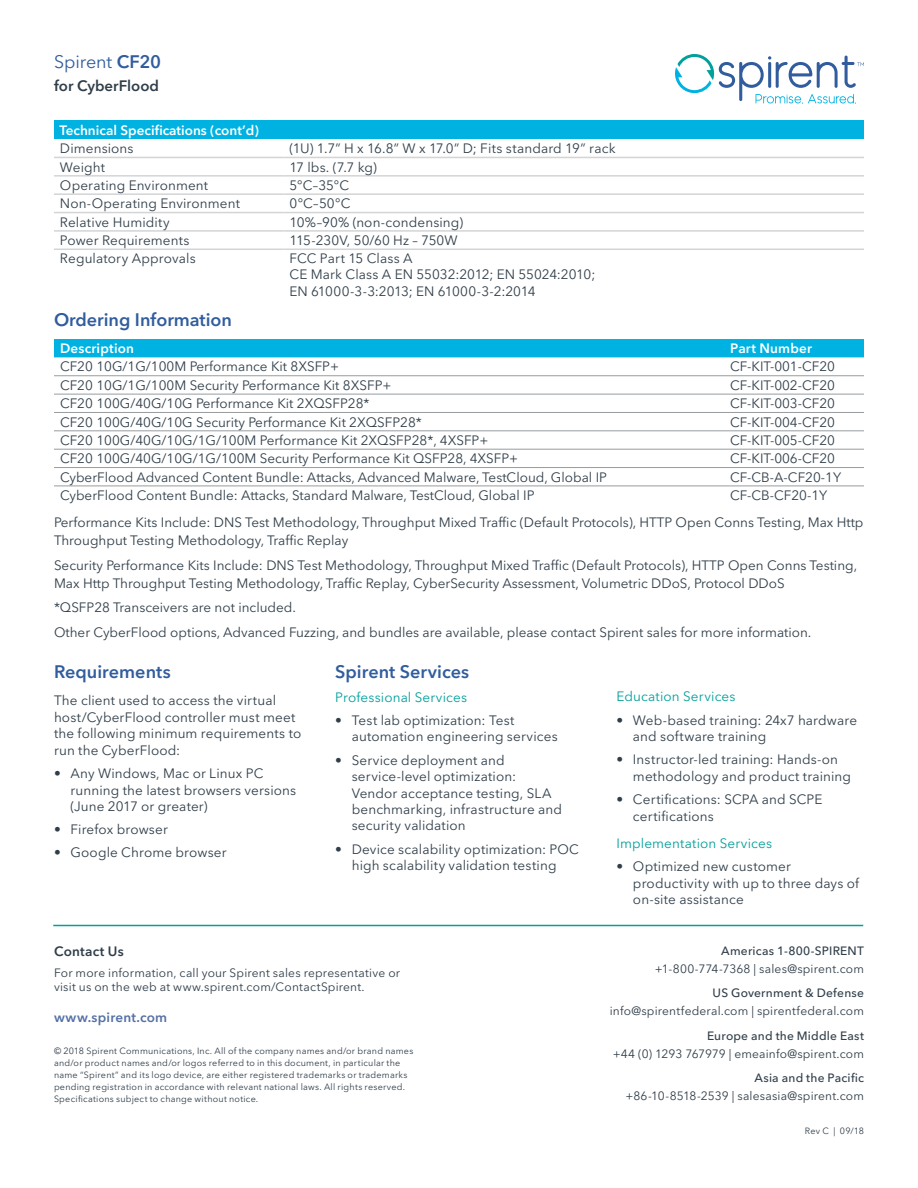
<style>
.page{position:relative;width:918px;height:1188px;background:#fff}
.page>*{position:absolute;margin:0;border:0;box-sizing:border-box;transform-origin:0 0}
.t1{font:600 18px "Avenir Next LT Pro";color:#315d9e}
.t2{font:18px "Avenir Next LT Pro";letter-spacing:-.005em;color:#315d9e}
.t3{font:600 15px "Avenir Next LT Pro";color:#303e49}
.t4{font:13.5px/16.5px "Avenir Next LT Pro";color:#303e49}
.t5{font:13.5px "Avenir Next LT Pro";letter-spacing:.01em;color:#00a09b}
.t6{font:600 13.5px "Avenir Next LT Pro";color:#fff}
.t7{font:600 13.5px "Avenir Next LT Pro";letter-spacing:.015em;color:#5470a6}
.t8{font:600 13.5px "Avenir Next LT Pro";letter-spacing:.015em;color:#303e49}
.t9{font:12px/14.4px "Avenir Next LT Pro";letter-spacing:.015em;color:#303e49}
.t10{font:500 12px "Avenir Next LT Pro";letter-spacing:.015em;color:#303e49}
.t11{font:9px/12px "Avenir Next LT Pro";letter-spacing:.025em;color:#303e49}
.s1{font-weight:600}
</style>
<div class="page">
<svg style="left:675px;top:54px;width:189px;height:50px"></svg>
<hr style="left:53px;top:925px;width:810px;height:1px;background:#00a09b">
<div style="left:54px;top:121px;width:810px;height:18px;background:#00b2e2"></div>
<hr style="left:54px;top:157px;width:230px;height:1px;background:#d2d4d6">
<hr style="left:284px;top:157px;width:580px;height:1px;background:#d2d4d6">
<hr style="left:54px;top:175px;width:230px;height:2px;background:#d2d4d6">
<hr style="left:284px;top:175px;width:580px;height:2px;background:#d2d4d6">
<hr style="left:54px;top:193px;width:230px;height:2px;background:#d2d4d6">
<hr style="left:284px;top:193px;width:580px;height:2px;background:#d2d4d6">
<hr style="left:54px;top:212px;width:230px;height:1px;background:#d2d4d6">
<hr style="left:284px;top:212px;width:580px;height:1px;background:#d2d4d6">
<hr style="left:54px;top:230px;width:230px;height:2px;background:#d2d4d6">
<hr style="left:284px;top:230px;width:580px;height:2px;background:#d2d4d6">
<hr style="left:54px;top:249px;width:230px;height:1px;background:#d2d4d6">
<hr style="left:284px;top:249px;width:580px;height:1px;background:#d2d4d6">
<div style="left:54px;top:339px;width:810px;height:18px;background:#00b2e2"></div>
<hr style="left:54px;top:375px;width:676px;height:1px;background:#989c9f">
<hr style="left:730px;top:375px;width:134px;height:1px;background:#989c9f">
<hr style="left:54px;top:394px;width:676px;height:1px;background:#989c9f">
<hr style="left:730px;top:394px;width:134px;height:1px;background:#989c9f">
<hr style="left:54px;top:412px;width:676px;height:1px;background:#989c9f">
<hr style="left:730px;top:412px;width:134px;height:1px;background:#989c9f">
<hr style="left:54px;top:430px;width:676px;height:1px;background:#989c9f">
<hr style="left:730px;top:430px;width:134px;height:1px;background:#989c9f">
<hr style="left:54px;top:449px;width:676px;height:1px;background:#989c9f">
<hr style="left:730px;top:449px;width:134px;height:1px;background:#989c9f">
<hr style="left:54px;top:467px;width:676px;height:1px;background:#989c9f">
<hr style="left:730px;top:467px;width:134px;height:1px;background:#989c9f">
<hr style="left:54px;top:486px;width:676px;height:1px;background:#989c9f">
<hr style="left:730px;top:486px;width:134px;height:1px;background:#989c9f">
<h1 class="t2" style="left:54px;top:51px;width:109px">Spirent <span class="s1">CF20</span></h1>
<p class="t3" style="left:54px;top:77px;width:107px">for CyberFlood</p>
<p class="t6" style="left:59px;top:122px;width:201px">Technical Specifications (cont’d)</p>
<p class="t4" style="left:60px;top:140px;width:75px">Dimensions</p>
<p class="t4" style="left:289px;top:140px;width:328px">(1U) 1.7” H x 16.8” W x 17.0” D; Fits standard 19” rack</p>
<p class="t4" style="left:60px;top:159px;width:47px">Weight</p>
<p class="t4" style="left:289px;top:159px;width:89px">17 lbs. (7.7 kg)</p>
<p class="t4" style="left:60px;top:177px;width:150px">Operating Environment</p>
<p class="t4" style="left:289px;top:177px;width:61px">5°C–35°C</p>
<p class="t4" style="left:60px;top:196px;width:182px">Non-Operating Environment</p>
<p class="t4" style="left:289px;top:196px;width:62px">0°C–50°C</p>
<p class="t4" style="left:60px;top:214px;width:111px">Relative Humidity</p>
<p class="t4" style="left:289px;top:214px;width:175px">10%–90% (non-condensing)</p>
<p class="t4" style="left:60px;top:232px;width:131px">Power Requirements</p>
<p class="t4" style="left:289px;top:232px;width:170px">115-230V, 50/60 Hz – 750W</p>
<p class="t4" style="left:60px;top:250px;width:137px">Regulatory Approvals</p>
<p class="t4" style="left:289px;top:250px;width:307px">FCC Part 15 Class A<br>CE Mark Class A EN 55032:2012; EN 55024:2010;<br>EN 61000-3-3:2013; EN 61000-3-2:2014</p>
<h1 class="t1" style="left:54px;top:308px;width:180px">Ordering Information</h1>
<p class="t6" style="left:60px;top:340px;width:76px">Description</p>
<p class="t6" style="left:730px;top:340px;width:84px">Part Number</p>
<p class="t4" style="left:60px;top:359px;width:281px">CF20 10G/1G/100M Performance Kit 8XSFP+</p>
<p class="t4" style="left:730px;top:359px;width:107px">CF-KIT-001-CF20</p>
<p class="t4" style="left:60px;top:377px;width:333px">CF20 10G/1G/100M Security Performance Kit 8XSFP+</p>
<p class="t4" style="left:730px;top:377px;width:107px">CF-KIT-002-CF20</p>
<p class="t4" style="left:60px;top:395px;width:311px">CF20 100G/40G/10G Performance Kit 2XQSFP28*</p>
<p class="t4" style="left:730px;top:395px;width:107px">CF-KIT-003-CF20</p>
<p class="t4" style="left:60px;top:414px;width:363px">CF20 100G/40G/10G Security Performance Kit 2XQSFP28*</p>
<p class="t4" style="left:730px;top:414px;width:107px">CF-KIT-004-CF20</p>
<p class="t4" style="left:60px;top:432px;width:430px">CF20 100G/40G/10G/1G/100M Performance Kit 2XQSFP28*, 4XSFP+</p>
<p class="t4" style="left:730px;top:432px;width:107px">CF-KIT-005-CF20</p>
<p class="t4" style="left:60px;top:451px;width:460px">CF20 100G/40G/10G/1G/100M Security Performance Kit QSFP28, 4XSFP+</p>
<p class="t4" style="left:730px;top:451px;width:107px">CF-KIT-006-CF20</p>
<p class="t4" style="left:60px;top:469px;width:549px">CyberFlood Advanced Content Bundle: Attacks, Advanced Malware, TestCloud, Global IP</p>
<p class="t4" style="left:730px;top:469px;width:113px">CF-CB-A-CF20-1Y</p>
<p class="t4" style="left:60px;top:487px;width:476px">CyberFlood Content Bundle: Attacks, Standard Malware, TestCloud, Global IP</p>
<p class="t4" style="left:54px;top:483px;width:811px;line-height:26.4px;text-indent:676px">CF-CB-CF20-1Y<br>Performance Kits Include: DNS Test Methodology, Throughput Mixed Traffic (Default Protocols), HTTP Open Conns Testing, Max Http</p>
<p class="t4" style="left:54px;top:528px;width:805px;line-height:24.8px">Throughput Testing Methodology, Traffic Replay<br>Security Performance Kits Include: DNS Test Methodology, Throughput Mixed Traffic (Default Protocols), HTTP Open Conns Testing,</p>
<p class="t4" style="left:54px;top:570px;width:759px;line-height:24.8px">Max Http Throughput Testing Methodology, Traffic Replay, CyberSecurity Assessment, Volumetric DDoS, Protocol DDoS *QSFP28 Transceivers are not included.<br>Other CyberFlood options, Advanced Fuzzing, and bundles are available, please contact Spirent sales for more information.</p>
<h1 class="t1" style="left:54px;top:661px;width:118px">Requirements</h1>
<p class="t4" style="left:54px;top:692px;width:249px">The client used to access the virtual host/CyberFlood controller must meet the following minimum requirements to run the CyberFlood:</p>
<p class="t4" style="left:70px;top:765px;width:227px;text-indent:-16px">• Any Windows, Mac or Linux PC running the latest browsers versions (June 2017 or greater)</p>
<p class="t4" style="left:54px;top:821px;width:115px">• Firefox browser</p>
<p class="t4" style="left:54px;top:845px;width:174px">• Google Chrome browser</p>
<h1 class="t1" style="left:335px;top:661px;width:135px">Spirent Services</h1>
<p class="t5" style="left:335px;top:689px;width:133px">Professional Services</p>
<p class="t4" style="left:352px;top:712px;width:208px;text-indent:-16px">• Test lab optimization: Test automation engineering services</p>
<p class="t4" style="left:352px;top:752px;width:212px;text-indent:-16px">• Service deployment and service-level optimization:<br>Vendor acceptance testing, SLA benchmarking, infrastructure and security validation</p>
<p class="t4" style="left:335px;top:841px;width:245px;text-align:center">• Device scalability optimization: POC high scalability validation testing</p>
<p class="t5" style="left:616px;top:689px;width:121px">Education Services</p>
<p class="t4" style="left:633px;top:712px;width:226px;text-indent:-16px">• Web-based training: 24x7 hardware and software training</p>
<p class="t4" style="left:633px;top:752px;width:220px;text-indent:-16px">• Instructor-led training: Hands-on methodology and product training</p>
<p class="t4" style="left:633px;top:791px;width:191px;text-indent:-16px">• Certifications: SCPA and SCPE certifications</p>
<p class="t5" style="left:616px;top:835px;width:157px">Implementation Services</p>
<p class="t4" style="left:633px;top:858px;width:228px;text-indent:-16px">• Optimized new customer productivity with up to three days of on-site assistance</p>
<p class="t8" style="left:54px;top:943px;width:71px">Contact Us</p>
<p class="t9" style="left:54px;top:966px;width:348px">For more information, call your Spirent sales representative or visit us on the web at www.spirent.com/ContactSpirent.</p>
<p class="t7" style="left:54px;top:1009px;width:115px">www.spirent.com</p>
<p class="t11" style="left:54px;top:1044px;width:361px">© 2018 Spirent Communications, Inc. All of the company names and/or brand names and/or product names and/or logos referred to in this document, in particular the name “Spirent” and its logo device, are either registered trademarks or trademarks pending registration in accordance with relevant national laws. All rights reserved.<br>Specifications subject to change without notice.</p>
<p class="t10" style="left:721px;top:944px;width:144px">Americas 1-800-SPIRENT</p>
<p class="t9" style="left:655px;top:962px;width:211px">+1-800-774-7368 | sales@spirent.com</p>
<p class="t10" style="left:713px;top:986px;width:153px">US Government &amp; Defense</p>
<p class="t9" style="left:610px;top:1004px;width:256px">info@spirentfederal.com | spirentfederal.com</p>
<p class="t10" style="left:707px;top:1029px;width:158px">Europe and the Middle East</p>
<p class="t9" style="left:613px;top:1047px;width:253px">+44 (0) 1293 767979 | emeainfo@spirent.com</p>
<p class="t10" style="left:755px;top:1071px;width:111px">Asia and the Pacific</p>
<p class="t9" style="left:626px;top:1089px;width:240px">+86-10-8518-2539 | salesasia@spirent.com</p>
<p class="t11" style="left:805px;top:1125px;width:61px">Rev C | 09/18</p>
</div>
